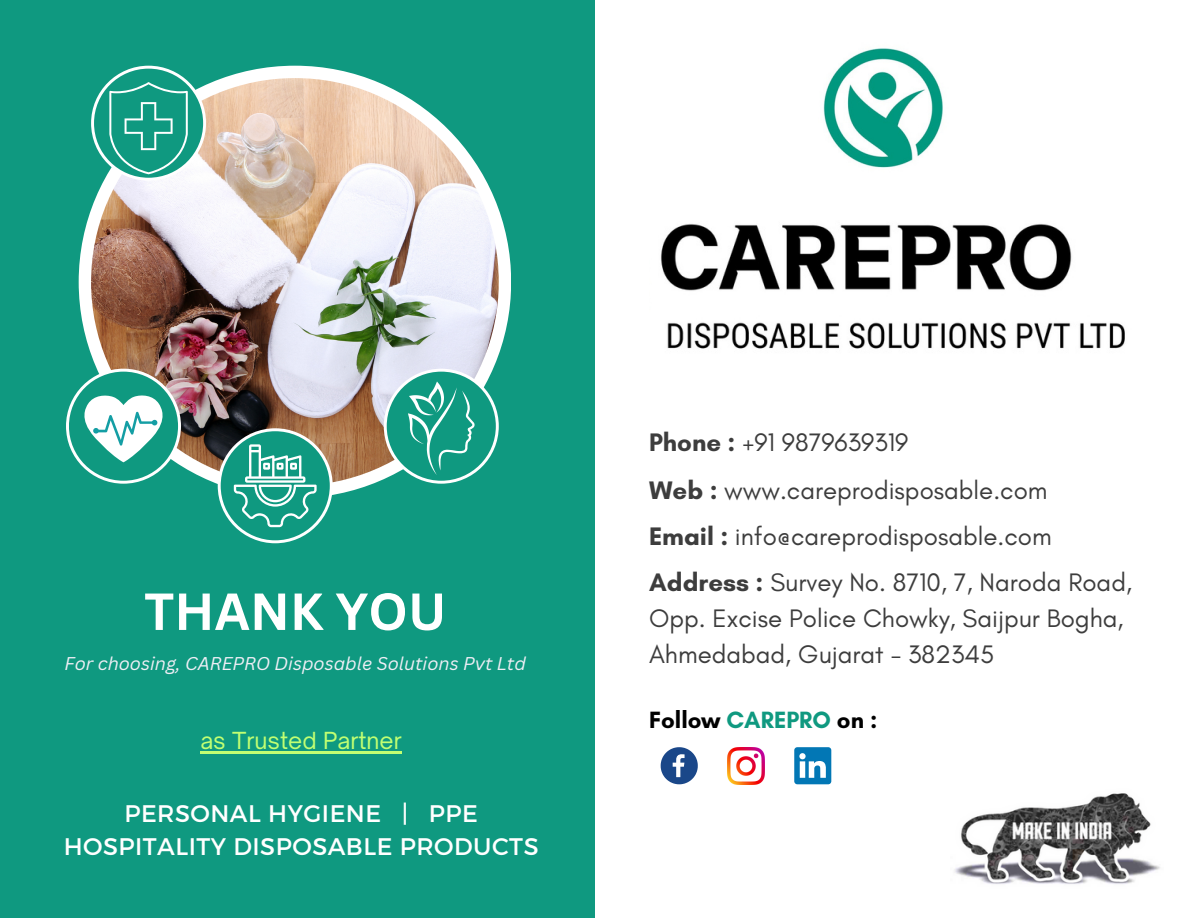
<style>
.page{position:relative;width:1188px;height:918px;background:#fff}
.page>*{position:absolute;margin:0;border:0;box-sizing:border-box;transform-origin:0 0}
.t1{font:700 51px "Canva Sans";color:#fff}
.t2{font:25.8px/46.8px "Glacial Indifference";color:#3d3d3d}
.t3{font:24px/32.7px "Montserrat";letter-spacing:.02em;color:#fff;text-align:center}
.t4{font:700 24px "Glacial Indifference";color:#000}
.t5{font:22.5px "Open Sauce One";color:#c1ff72}
.t6{font:italic 18px "Canva Sans";color:#efeff6}
.s1{font-weight:700}
.s2{color:#0f9980}
</style>
<div class="page">
<div style="left:0;top:0;width:594px;height:918px;background:#0f9980"></div>
<div style="left:79px;top:66px;width:432px;height:432px;background:#fff;border-radius:50%"></div>
<img style="left:91px;top:78px;width:408px;height:408px;border-radius:50%">
<svg style="left:384px;top:369px;width:115px;height:115px"></svg>
<div style="left:387px;top:372px;width:109px;height:109px;background:#0f9980;border-radius:50%"></div>
<svg style="left:218px;top:428px;width:115px;height:115px"></svg>
<div style="left:221px;top:431px;width:109px;height:109px;background:#0f9980;border-radius:50%"></div>
<svg style="left:66px;top:369px;width:115px;height:115px"></svg>
<div style="left:69px;top:372px;width:109px;height:109px;background:#0f9980;border-radius:50%"></div>
<svg style="left:91px;top:66px;width:115px;height:115px"></svg>
<div style="left:94px;top:69px;width:109px;height:109px;background:#0f9980;border-radius:50%"></div>
<svg style="left:79px;top:394px;width:89px;height:68px"></svg>
<svg style="left:109px;top:82px;width:79px;height:92px"></svg>
<img style="left:660px;top:224px;width:465px;height:125px">
<img style="left:823px;top:48px;width:120px;height:120px">
<svg style="left:661px;top:747px;width:37px;height:37px"></svg>
<img style="left:728px;top:747px;width:37px;height:37px">
<svg style="left:794px;top:747px;width:37px;height:37px"></svg>
<img style="left:954px;top:793px;width:206px;height:91px">
<svg style="left:234px;top:444px;width:83px;height:83px"></svg>
<svg style="left:408px;top:381px;width:66px;height:94px"></svg>
<hr style="left:200px;top:751px;width:202px;height:2px;background:#c1ff72">
<h1 class="t1" style="left:144px;top:575px;width:304px">THANK YOU</h1>
<p class="t6" style="left:65px;top:650px;width:463px">For choosing, CAREPRO Disposable Solutions Pvt Ltd</p>
<p class="t5" style="left:200px;top:726px;width:203px">as Trusted Partner</p>
<p class="t3" style="left:64px;top:796px;width:476px">PERSONAL HYGIENE | PPE<br>HOSPITALITY DISPOSABLE PRODUCTS</p>
<p class="t2" style="left:649px;top:418px;width:484px"><span class="s1">Phone :</span> +91 9879639319<br><span class="s1">Web :</span> www.careprodisposable.com<br><span class="s1">Email :</span> info@careprodisposable.com <span class="s1">Address :</span> Survey No. 8710, 7, Naroda Road,</p>
<p class="t2" style="left:649px;top:600px;width:476px;line-height:36px">Opp. Excise Police Chowky, Saijpur Bogha,<br>Ahmedabad, Gujarat - 382345</p>
<p class="t4" style="left:649px;top:705px;width:230px">Follow <span class="s2">CAREPRO</span> on :</p>
</div>
